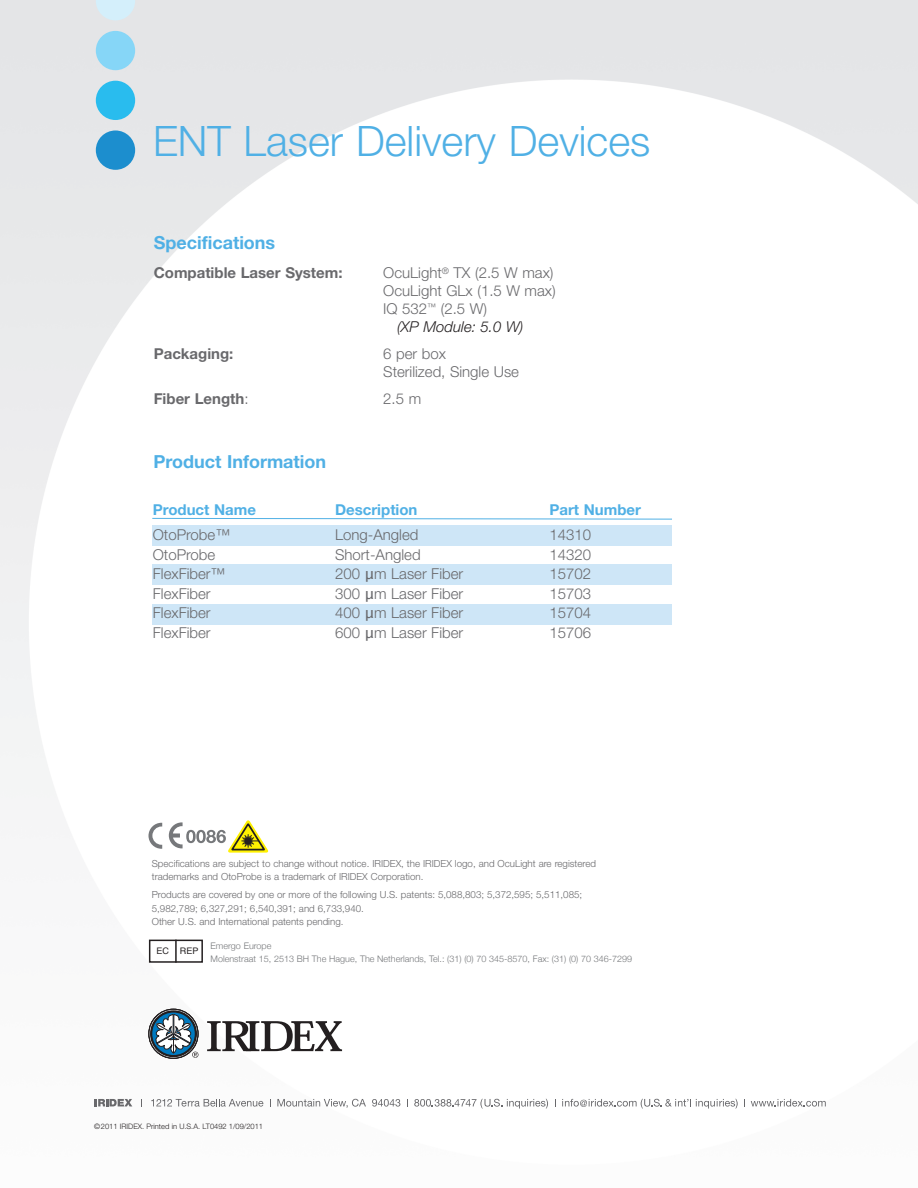
<style>
.page{position:relative;width:918px;height:1188px;background:#fff}
.page>*{position:absolute;margin:0;border:0;box-sizing:border-box;transform-origin:0 0}
.t1{font:300 42px "Helvetica Neue";color:#50b0e5}
.t2{font:700 18px "Helvetica Neue";color:#50b0e5}
.t3{font:300 15px/18px "Helvetica Neue";color:#69696c}
.t4{font:700 15px "Helvetica Neue";color:#69696c}
.t5{font:700 15px "Helvetica Neue";color:#50b0e5}
.t6{font:italic 300 15px "Helvetica Neue";color:#231f20}
.t7{font:300 9.75px/13.5px "Helvetica Neue";color:#69696c}
.t8{font:300 9px/12.8px "Helvetica Neue";color:#76787b}
.t9{font:9px "Helvetica";color:#231f20}
.t10{font:300 7.5px "Helvetica Neue";color:#231f20}
.s1{font-weight:300}
.s2{font-family:"Lucida Grande";font-weight:400}
</style>
<div class="page">
<img style="left:0;top:0;width:918px;height:1107px">
<div style="left:96px;top:130px;width:39px;height:40px;background:#1c8ece;border-radius:50%"></div>
<div style="left:96px;top:81px;width:39px;height:39px;background:#29bcee;border-radius:50%"></div>
<div style="left:96px;top:31px;width:39px;height:39px;background:#86d6f7;border-radius:50%"></div>
<svg style="left:96px;top:0;width:39px;height:20px"></svg>
<div style="left:224px;top:815px;width:51px;height:41px;background:#fff"></div>
<div style="left:152px;top:565px;width:520px;height:20px;background:#cee6f7"></div>
<div style="left:152px;top:604px;width:520px;height:20px;background:#cee6f7"></div>
<svg style="left:152px;top:518px;width:521px;height:2px"></svg>
<div style="left:152px;top:526px;width:519px;height:20px;background:#cee6f7"></div>
<svg style="left:95px;top:1099px;width:37px;height:7px"></svg>
<svg style="left:151px;top:1099px;width:112px;height:8px"></svg>
<svg style="left:277px;top:1099px;width:89px;height:9px"></svg>
<svg style="left:372px;top:1099px;width:28px;height:8px"></svg>
<svg style="left:414px;top:1099px;width:134px;height:10px"></svg>
<svg style="left:562px;top:1099px;width:176px;height:10px"></svg>
<svg style="left:751px;top:1099px;width:75px;height:8px"></svg>
<div style="left:149px;top:940px;width:54px;height:23px;border:2px solid #231f20"></div>
<hr style="left:175px;top:940px;width:2px;height:23px;background:#231f20">
<svg style="left:148px;top:823px;width:14px;height:26px"></svg>
<svg style="left:169px;top:820px;width:99px;height:32px"></svg>
<svg style="left:151px;top:1011px;width:45px;height:45px"></svg>
<div style="left:150px;top:1010px;width:47px;height:47px;border:2px solid #231f20;border-radius:50%"></div>
<div style="left:149px;top:1009px;width:49px;height:50px;border:1px solid #231f20;border-radius:50%"></div>
<svg style="left:154px;top:1014px;width:44px;height:44px"></svg>
<svg style="left:207px;top:1021px;width:135px;height:30px"></svg>
<h1 class="t1" style="left:153px;top:126px;width:499px">ENT Laser Delivery Devices</h1>
<h2 class="t2" style="left:154px;top:237px;width:123px">Specifications</h2>
<h3 class="t4" style="left:154px;top:267px;width:190px">Compatible Laser System:</h3>
<h3 class="t3" style="left:383px;top:265px;width:172px">OcuLight<sup>®</sup> TX (2.5 W max)</h3>
<h3 class="t3" style="left:383px;top:283px;width:174px">OcuLight GLx (1.5 W max)</h3>
<h3 class="t3" style="left:383px;top:301px;width:105px">IQ 532<sup>™</sup> (2.5 W)</h3>
<h3 class="t6" style="left:397px;top:321px;width:128px">(XP Module: 5.0 W)</h3>
<h3 class="t4" style="left:154px;top:348px;width:81px">Packaging:</h3>
<h3 class="t3" style="left:383px;top:346px;width:137px">6 per box<br>Sterilized, Single Use</h3>
<h3 class="t4" style="left:154px;top:393px;width:96px">Fiber Length<span class="s1">:</span></h3>
<h3 class="t3" style="left:383px;top:391px;width:39px">2.5 m</h3>
<h2 class="t2" style="left:154px;top:456px;width:174px">Product Information</h2>
<h3 class="t5" style="left:153px;top:504px;width:105px">Product Name</h3>
<h3 class="t5" style="left:335px;top:504px;width:84px">Description</h3>
<h3 class="t5" style="left:550px;top:504px;width:93px">Part Number</h3>
<h3 class="t3" style="left:153px;top:527px;width:79px">OtoProbe™</h3>
<h3 class="t3" style="left:335px;top:527px;width:85px">Long-Angled</h3>
<h3 class="t3" style="left:550px;top:527px;width:43px">14310</h3>
<h3 class="t3" style="left:153px;top:547px;width:64px">OtoProbe</h3>
<h3 class="t3" style="left:335px;top:547px;width:87px">Short-Angled</h3>
<h3 class="t3" style="left:550px;top:547px;width:43px">14320</h3>
<h3 class="t3" style="left:153px;top:566px;width:74px">FlexFiber™</h3>
<h3 class="t3" style="left:335px;top:566px;width:130px">200 <span class="s2">μ</span>m Laser Fiber</h3>
<h3 class="t3" style="left:550px;top:566px;width:43px">15702</h3>
<h3 class="t3" style="left:153px;top:586px;width:59px">FlexFiber</h3>
<h3 class="t3" style="left:335px;top:586px;width:130px">300 <span class="s2">μ</span>m Laser Fiber</h3>
<h3 class="t3" style="left:550px;top:586px;width:43px">15703</h3>
<h3 class="t3" style="left:153px;top:605px;width:59px">FlexFiber</h3>
<h3 class="t3" style="left:335px;top:605px;width:130px">400 <span class="s2">μ</span>m Laser Fiber</h3>
<h3 class="t3" style="left:550px;top:605px;width:43px">15704</h3>
<h3 class="t3" style="left:153px;top:625px;width:59px">FlexFiber</h3>
<h3 class="t3" style="left:335px;top:625px;width:130px">600 <span class="s2">μ</span>m Laser Fiber</h3>
<h3 class="t3" style="left:550px;top:625px;width:43px">15706</h3>
<p class="t7" style="left:152px;top:857px;width:446px">Specifications are subject to change without notice. IRIDEX, the IRIDEX logo, and OcuLight are registered trademarks and OtoProbe is a trademark of IRIDEX Corporation.</p>
<p class="t7" style="left:152px;top:889px;width:432px">Products are covered by one or more of the following U.S. patents: 5,088,803; 5,372,595; 5,511,085;<br>5,982,789; 6,327,291; 6,540,391; and 6,733,940.<br>Other U.S. and International patents pending.</p>
<p class="t9" style="left:157px;top:947px;width:43px">EC REP</p>
<p class="t8" style="left:211px;top:939px;width:423px">Emergo Europe<br>Molenstraat 15, 2513 BH The Hague, The Netherlands, Tel.: (31) (0) 70 345-8570, Fax: (31) (0) 70 346-7299</p>
<p class="t10" style="left:94px;top:1123px;width:171px">©2011 IRIDEX. Printed in U.S.A. LT0492 1/09/2011</p>
</div>
